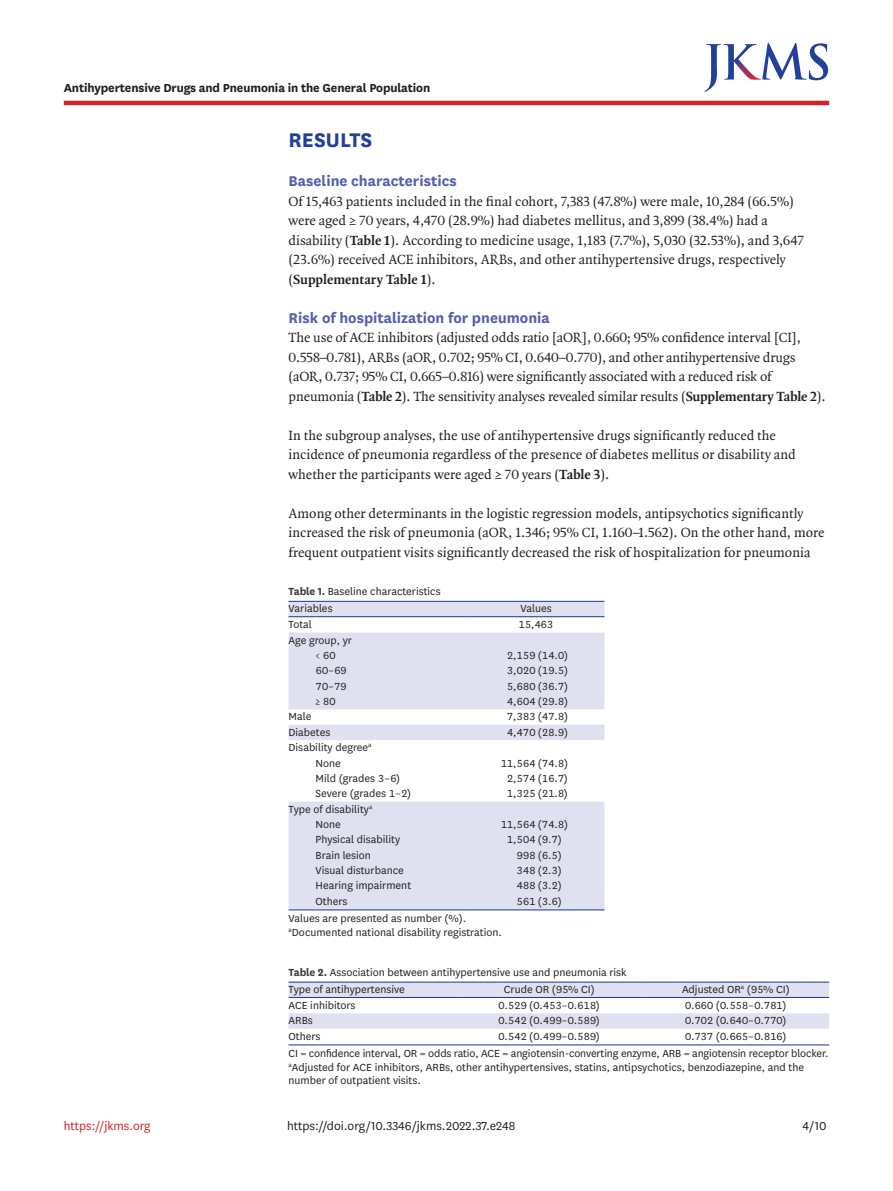
<style>
.page{position:relative;width:893px;height:1191px;background:#fff}
.page>*{position:absolute;margin:0;border:0;box-sizing:border-box;transform-origin:0 0}
.body_title1{font:700 23.1px "National";color:#223f99}
.body_title2{font:700 16.5px "National";color:#5661ac}
.body_title2_stacked{font:700 16.5px "National";color:#5661ac}
.body_p_first{font:14.25px/19.5px "Quadraat OT";letter-spacing:-.01em;color:#231f20}
.body_p{font:14.25px/19.5px "Quadraat OT";color:#231f20}
.alt-title-type{font:700 13.5px "National";letter-spacing:-.01em;color:#231f20}
.doi_running_footer{font:13.5px "National";color:#231f20}
.t1{font:13.5px "National";color:#d1232a}
.tbody_entry{font:12px "National";color:#231f20}
.table-wrap-foot_p{font:12px/13.5px "National";color:#231f20}
.table-wrap-foot_p_fi{font:12px "National";letter-spacing:-.01em;color:#231f20}
.tbody_entry-2{font:12px "National";letter-spacing:-.05em;color:#231f20}
.table-wrap_caption{font:12px "National";color:#231f20}
.thead_entry{font:12px "National";color:#231f20}
.s1{font-weight:700}
.s2{font-weight:700;color:#3e3e3f}
</style>
<div class="page">
<hr style="left:64px;top:101px;width:765px;height:4px;background:#d1232a">
<svg style="left:704px;top:43px;width:124px;height:49px"></svg>
<svg style="left:289px;top:602px;width:315px;height:307px;fill:#e0e1f0"></svg>
<svg style="left:289px;top:601px;width:27px;height:1px"></svg>
<hr style="left:316px;top:601px;width:152px;height:1px;background:#223f99">
<hr style="left:468px;top:601px;width:136px;height:1px;background:#223f99">
<svg style="left:289px;top:616px;width:27px;height:1px"></svg>
<hr style="left:316px;top:616px;width:152px;height:1px;background:#223f99">
<hr style="left:468px;top:616px;width:136px;height:1px;background:#223f99">
<svg style="left:289px;top:909px;width:27px;height:1px"></svg>
<hr style="left:316px;top:909px;width:152px;height:1px;background:#223f99">
<hr style="left:468px;top:909px;width:136px;height:1px;background:#223f99">
<svg style="left:289px;top:982px;width:540px;height:46px"></svg>
<hr style="left:289px;top:981px;width:167px;height:1px;background:#223f99">
<hr style="left:456px;top:981px;width:187px;height:1px;background:#223f99">
<hr style="left:643px;top:981px;width:186px;height:1px;background:#223f99">
<hr style="left:289px;top:997px;width:167px;height:1px;background:#223f99">
<hr style="left:456px;top:997px;width:187px;height:1px;background:#223f99">
<hr style="left:643px;top:997px;width:186px;height:1px;background:#223f99">
<hr style="left:289px;top:1044px;width:167px;height:1px;background:#223f99">
<hr style="left:456px;top:1044px;width:187px;height:1px;background:#223f99">
<hr style="left:643px;top:1044px;width:186px;height:1px;background:#223f99">
<p class="alt-title-type" style="left:64px;top:78px;width:368px">Antihypertensive Drugs and Pneumonia in the General Population</p>
<p class="body_title1" style="left:289px;top:124px;width:85px">RESULTS</p>
<p class="body_title2_stacked" style="left:289px;top:169px;width:170px">Baseline characteristics</p>
<p class="body_p_first" style="left:289px;top:191px;width:517px">Of 15,463 patients included in the final cohort, 7,383 (47.8%) were male, 10,284 (66.5%) were aged ≥ 70 years, 4,470 (28.9%) had diabetes mellitus, and 3,899 (38.4%) had a disability (<span class="s1">Table 1</span>). According to medicine usage, 1,183 (7.7%), 5,030 (32.53%), and 3,647 (23.6%) received ACE inhibitors, ARBs, and other antihypertensive drugs, respectively (<span class="s1">Supplementary Table 1</span>).</p>
<p class="body_title2" style="left:289px;top:306px;width:263px">Risk of hospitalization for pneumonia</p>
<p class="body_p_first" style="left:289px;top:328px;width:539px">The use of ACE inhibitors (adjusted odds ratio [aOR], 0.660; 95% confidence interval [CI], 0.558–0.781), ARBs (aOR, 0.702; 95% CI, 0.640–0.770), and other antihypertensive drugs (aOR, 0.737; 95% CI, 0.665–0.816) were significantly associated with a reduced risk of pneumonia (<span class="s1">Table 2</span>). The sensitivity analyses revealed similar results (<span class="s1">Supplementary Table 2</span>).</p>
<p class="body_p" style="left:289px;top:425px;width:509px">In the subgroup analyses, the use of antihypertensive drugs significantly reduced the incidence of pneumonia regardless of the presence of diabetes mellitus or disability and whether the participants were aged ≥ 70 years (<span class="s1">Table 3</span>).</p>
<p class="body_p" style="left:289px;top:503px;width:538px">Among other determinants in the logistic regression models, antipsychotics significantly increased the risk of pneumonia (aOR, 1.346; 95% CI, 1.160–1.562). On the other hand, more frequent outpatient visits significantly decreased the risk of hospitalization for pneumonia</p>
<p class="table-wrap_caption" style="left:289px;top:583px;width:154px"><span class="s2">Table 1.</span> Baseline characteristics</p>
<p class="thead_entry" style="left:289px;top:601px;width:46px">Variables</p>
<p class="thead_entry" style="left:520px;top:601px;width:33px">Values</p>
<p class="tbody_entry" style="left:289px;top:617px;width:25px">Total</p>
<p class="tbody_entry" style="left:518px;top:617px;width:37px">15,463</p>
<p class="tbody_entry" style="left:289px;top:632px;width:65px">Age group, yr</p>
<p class="tbody_entry" style="left:316px;top:647px;width:22px">&lt; 60</p>
<p class="tbody_entry" style="left:507px;top:647px;width:63px">2,159 (14.0)</p>
<p class="tbody_entry" style="left:316px;top:663px;width:33px">60–69</p>
<p class="tbody_entry" style="left:507px;top:663px;width:63px">3,020 (19.5)</p>
<p class="tbody_entry" style="left:316px;top:678px;width:33px">70–79</p>
<p class="tbody_entry" style="left:507px;top:678px;width:63px">5,680 (36.7)</p>
<p class="tbody_entry" style="left:316px;top:693px;width:22px">≥ 80</p>
<p class="tbody_entry" style="left:507px;top:693px;width:63px">4,604 (29.8)</p>
<p class="tbody_entry" style="left:289px;top:709px;width:24px">Male</p>
<p class="tbody_entry" style="left:507px;top:709px;width:63px">7,383 (47.8)</p>
<p class="tbody_entry" style="left:289px;top:724px;width:43px">Diabetes</p>
<p class="tbody_entry" style="left:507px;top:724px;width:63px">4,470 (28.9)</p>
<p class="tbody_entry" style="left:289px;top:739px;width:85px">Disability degree<sup>a</sup></p>
<p class="tbody_entry" style="left:316px;top:755px;width:27px">None</p>
<p class="tbody_entry" style="left:501px;top:755px;width:69px">11,564 (74.8)</p>
<p class="tbody_entry" style="left:316px;top:770px;width:86px">Mild (grades 3–6)</p>
<p class="tbody_entry" style="left:507px;top:770px;width:63px">2,574 (16.7)</p>
<p class="tbody_entry" style="left:316px;top:786px;width:97px">Severe (grades 1–2)</p>
<p class="tbody_entry" style="left:507px;top:786px;width:63px">1,325 (21.8)</p>
<p class="tbody_entry" style="left:289px;top:801px;width:85px">Type of disability<sup>a</sup></p>
<p class="tbody_entry" style="left:316px;top:816px;width:27px">None</p>
<p class="tbody_entry" style="left:501px;top:816px;width:69px">11,564 (74.8)</p>
<p class="tbody_entry" style="left:316px;top:832px;width:86px">Physical disability</p>
<p class="tbody_entry" style="left:507px;top:832px;width:56px">1,504 (9.7)</p>
<p class="tbody_entry" style="left:316px;top:847px;width:57px">Brain lesion</p>
<p class="tbody_entry" style="left:516px;top:847px;width:47px">998 (6.5)</p>
<p class="tbody_entry" style="left:316px;top:862px;width:90px">Visual disturbance</p>
<p class="tbody_entry" style="left:516px;top:862px;width:47px">348 (2.3)</p>
<p class="tbody_entry" style="left:316px;top:878px;width:97px">Hearing impairment</p>
<p class="tbody_entry" style="left:516px;top:878px;width:47px">488 (3.2)</p>
<p class="tbody_entry" style="left:316px;top:893px;width:33px">Others</p>
<p class="tbody_entry" style="left:516px;top:893px;width:47px">561 (3.6)</p>
<p class="table-wrap-foot_p_fi" style="left:289px;top:910px;width:179px">Values are presented as number (%).</p>
<p class="table-wrap-foot_p" style="left:289px;top:924px;width:215px"><sup>a</sup>Documented national disability registration.</p>
<p class="table-wrap_caption" style="left:289px;top:964px;width:340px"><span class="s2">Table 2.</span> Association between antihypertensive use and pneumonia risk</p>
<p class="thead_entry" style="left:289px;top:981px;width:118px">Type of antihypertensive</p>
<p class="thead_entry" style="left:504px;top:981px;width:92px">Crude OR (95% CI)</p>
<p class="thead_entry" style="left:682px;top:981px;width:109px">Adjusted OR<sup>a</sup> (95% CI)</p>
<p class="tbody_entry" style="left:289px;top:997px;width:68px">ACE inhibitors</p>
<p class="tbody_entry-2" style="left:498px;top:997px;width:103px">0.529 (0.453–0.618)</p>
<p class="tbody_entry-2" style="left:685px;top:997px;width:103px">0.660 (0.558–0.781)</p>
<p class="tbody_entry" style="left:289px;top:1013px;width:26px">ARBs</p>
<p class="tbody_entry-2" style="left:498px;top:1013px;width:103px">0.542 (0.499–0.589)</p>
<p class="tbody_entry-2" style="left:685px;top:1013px;width:103px">0.702 (0.640–0.770)</p>
<p class="tbody_entry" style="left:289px;top:1028px;width:33px">Others</p>
<p class="tbody_entry-2" style="left:498px;top:1028px;width:103px">0.542 (0.499–0.589)</p>
<p class="tbody_entry-2" style="left:685px;top:1028px;width:103px">0.737 (0.665–0.816)</p>
<p class="table-wrap-foot_p_fi" style="left:289px;top:1045px;width:541px">CI = confidence interval, OR = odds ratio, ACE = angiotensin-converting enzyme, ARB = angiotensin receptor blocker.</p>
<p class="table-wrap-foot_p" style="left:289px;top:1059px;width:517px"><sup>a</sup>Adjusted for ACE inhibitors, ARBs, other antihypertensives, statins, antipsychotics, benzodiazepine, and the number of outpatient visits.</p>
<p class="t1" style="left:64px;top:1116px;width:88px">https://jkms.org</p>
<p class="doi_running_footer" style="left:803px;top:1116px;width:26px">4/10</p>
<p class="doi_running_footer" style="left:287px;top:1116px;width:230px">https://doi.org/10.3346/jkms.2022.37.e248</p>
</div>
